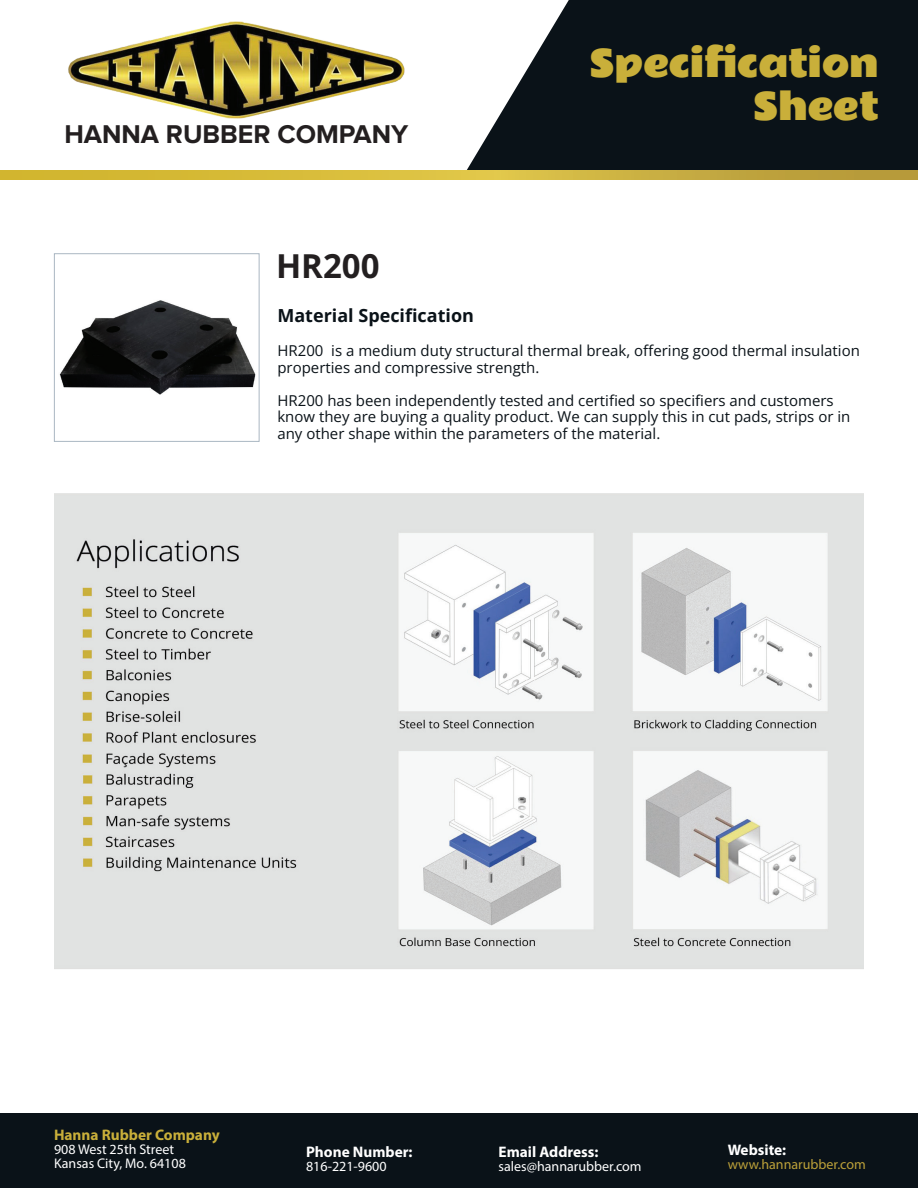
<style>
.page{position:relative;width:918px;height:1188px;background:#fff}
.page>*{position:absolute;margin:0;border:0;box-sizing:border-box;transform-origin:0 0}
.t1{font:36px/43.2px "Rammetto One";letter-spacing:-.01em;color:#c9af3a;text-align:right}
.t2{font:33px "Open Sans";color:#231f20}
.t3{font:700 26.7px "Proxima Nova";color:#231f20}
.t4{font:18px "Open Sans";color:#0a1218}
.t5{font:700 15.3px "Myriad Pro";color:#fff}
.t6{font:700 15.3px "Myriad Pro";color:#c9af3a}
.t7{font:15px/16.5px "Open Sans";color:#0a1218}
.t8{font:14.1px/14.1px "Myriad Pro";color:#fff}
.t9{font:14.1px "Myriad Pro";color:#bba039}
</style>
<div class="page">
<svg style="left:467px;top:0;width:451px;height:170px;background:#252c32"></svg>
<svg style="left:0;top:170px;width:918px;height:9px;background:#cfb43c"></svg>
<div style="left:0;top:1113px;width:918px;height:75px;background:#0a1218"></div>
<img style="left:68px;top:21px;width:337px;height:98px">
<img style="left:54px;top:493px;width:810px;height:476px">
<img style="left:59px;top:300px;width:197px;height:95px">
<div style="left:54px;top:253px;width:206px;height:189px;border:1px solid #aab7c2"></div>
<h3 class="t3" style="left:64px;top:122px;width:345px">HANNA RUBBER COMPANY</h3>
<h1 class="t1" style="left:590px;top:43px;width:291px">Specification<br>Sheet</h1>
<h2 class="t2" style="left:276px;top:244px;width:105px">HR200</h2>
<p class="t4" style="left:277px;top:303px;width:198px">Material Specification</p>
<p class="t7" style="left:277px;top:342px;width:584px">HR200 is a medium duty structural thermal break, offering good thermal insulation properties and compressive strength.</p>
<p class="t7" style="left:277px;top:391px;width:574px">HR200 has been independently tested and certified so specifiers and customers know they are buying a quality product. We can supply this in cut pads, strips or in any other shape within the parameters of the material.</p>
<p class="t6" style="left:54px;top:1125px;width:167px">Hanna Rubber Company</p>
<p class="t8" style="left:54px;top:1142px;width:133px">908 West 25th Street<br>Kansas City, Mo. 64108</p>
<p class="t5" style="left:306px;top:1142px;width:108px">Phone Number:</p>
<p class="t8" style="left:306px;top:1159px;width:82px">816-221-9600</p>
<p class="t5" style="left:499px;top:1142px;width:101px">Email Address:</p>
<p class="t8" style="left:499px;top:1159px;width:145px">sales@hannarubber.com</p>
<p class="t5" style="left:728px;top:1140px;width:60px">Website:</p>
<p class="t9" style="left:728px;top:1155px;width:140px">www.hannarubber.com</p>
</div>
